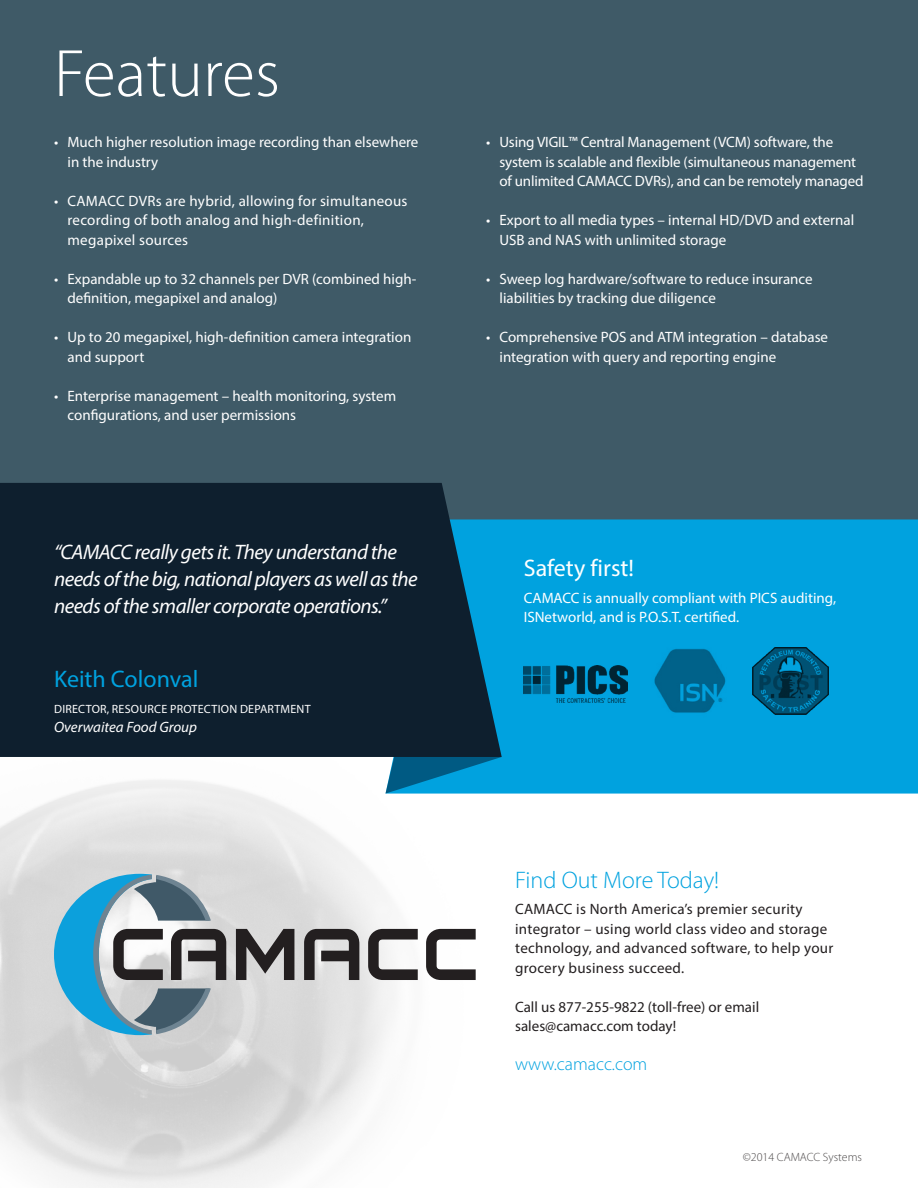
<style>
.page{position:relative;width:918px;height:1188px;background:#fff}
.page>*{position:absolute;margin:0;border:0;box-sizing:border-box;transform-origin:0 0}
.t1{font:300 67.5px "Myriad Pro";color:#fff}
.t2{font:300 24px "Myriad Pro";color:#00a2df}
.t3{font:24px "Myriad Pro";color:#00a2df}
.t4{font:24px "Myriad Pro";color:#fff}
.BODY_-_Main{font:italic 21px/27px "Myriad Pro";letter-spacing:-.025em;color:#fff}
.BODY_-_Main-2{font:300 18px "Myriad Pro";color:#00a2df}
.BODY_-_Main-3{font:15px/19.5px "Myriad Pro";color:#fff}
.BODY_-_Main-4{font:15px/19.5px "Myriad Pro";letter-spacing:.02em;color:#231f20}
.BODY_-_Main-5{font:15px/19.5px "Myriad Pro";letter-spacing:.02em;color:#fff}
.BODY_-_Main-6{font:15px/19.5px "Myriad Pro";color:#231f20}
.BODY_-_Main-7{font:italic 15px "Myriad Pro";color:#fff}
.BODY_-_Main-8{font:12px "Myriad Pro";letter-spacing:.02em;color:#fff}
.t5{font:300 12px "Myriad Pro";color:#231f20}
</style>
<div class="page">
<div style="left:0;top:0;width:918px;height:535px;background:#3f5a67"></div>
<div style="left:502px;top:519px;width:416px;height:275px;background:#00a2df"></div>
<svg style="left:236px;top:929px;width:58px;height:51px"></svg>
<svg style="left:304px;top:929px;width:55px;height:51px"></svg>
<svg style="left:368px;top:929px;width:50px;height:51px"></svg>
<svg style="left:54px;top:874px;width:172px;height:161px"></svg>
<svg style="left:426px;top:929px;width:50px;height:51px"></svg>
<div style="left:0;top:483px;width:502px;height:274px;background:#0e1f2e"></div>
<svg style="left:386px;top:757px;width:116px;height:37px"></svg>
<img style="left:753px;top:648px;width:76px;height:67px">
<img style="left:524px;top:666px;width:103px;height:36px">
<img style="left:649px;top:645px;width:82px;height:73px">
<h1 class="t1" style="left:54px;top:36px;width:228px">Features</h1>
<p class="BODY_-_Main-3" style="left:68px;top:132px;width:352px;text-indent:-14px">• Much higher resolution image recording than elsewhere in the industry</p>
<p class="BODY_-_Main-5" style="left:68px;top:191px;width:342px;text-indent:-14px">• CAMACC DVRs are hybrid, allowing for simultaneous recording of both analog and high-definition, megapixel sources</p>
<p class="BODY_-_Main-3" style="left:68px;top:269px;width:350px;text-indent:-14px">• Expandable up to 32 channels per DVR (combined high&shy;definition, megapixel and analog)</p>
<p class="BODY_-_Main-3" style="left:68px;top:327px;width:345px;text-indent:-14px">• Up to 20 megapixel, high-definition camera integration and support</p>
<p class="BODY_-_Main-3" style="left:68px;top:386px;width:330px;text-indent:-14px">• Enterprise management – health monitoring, system configurations, and user permissions</p>
<p class="BODY_-_Main" style="left:54px;top:538px;width:365px">“CAMACC really gets it. They understand the needs of the big, national players as well as the needs of the smaller corporate operations.”</p>
<h3 class="t3" style="left:54px;top:664px;width:146px">Keith Colonval</h3>
<p class="BODY_-_Main-8" style="left:54px;top:701px;width:258px">DIRECTOR, RESOURCE PROTECTION DEPARTMENT</p>
<p class="BODY_-_Main-7" style="left:54px;top:718px;width:144px">Overwaitea Food Group</p>
<p class="BODY_-_Main-3" style="left:500px;top:132px;width:366px;text-indent:-14px">• Using VIGIL™ Central Management (VCM) software, the system is scalable and flexible (simultaneous management of unlimited CAMACC DVRs), and can be remotely managed</p>
<p class="BODY_-_Main-3" style="left:500px;top:210px;width:356px;text-indent:-14px">• Export to all media types – internal HD/DVD and external<br>USB and NAS with unlimited storage</p>
<p class="BODY_-_Main-3" style="left:500px;top:269px;width:315px;text-indent:-14px">• Sweep log hardware/software to reduce insurance liabilities by tracking due diligence</p>
<p class="BODY_-_Main-3" style="left:500px;top:327px;width:330px;text-indent:-14px">• Comprehensive POS and ATM integration – database integration with query and reporting engine</p>
<h3 class="t4" style="left:524px;top:554px;width:112px">Safety first!</h3>
<p class="BODY_-_Main-3" style="left:524px;top:588px;width:314px">CAMACC is annually compliant with PICS auditing,<br>ISNetworld, and is P.O.S.T. certified.</p>
<h3 class="t2" style="left:515px;top:867px;width:206px">Find Out More Today!</h3>
<p class="BODY_-_Main-4" style="left:515px;top:899px;width:320px">CAMACC is North America’s premier security integrator – using world class video and storage technology, and advanced software, to help your grocery business succeed.</p>
<p class="BODY_-_Main-6" style="left:515px;top:997px;width:246px">Call us 877-255-9822 (toll-free) or email sales@camacc.com today!</p>
<p class="BODY_-_Main-2" style="left:515px;top:1055px;width:134px">www.camacc.com</p>
<p class="t5" style="left:743px;top:1150px;width:121px">©2014 CAMACC Systems</p>
</div>
